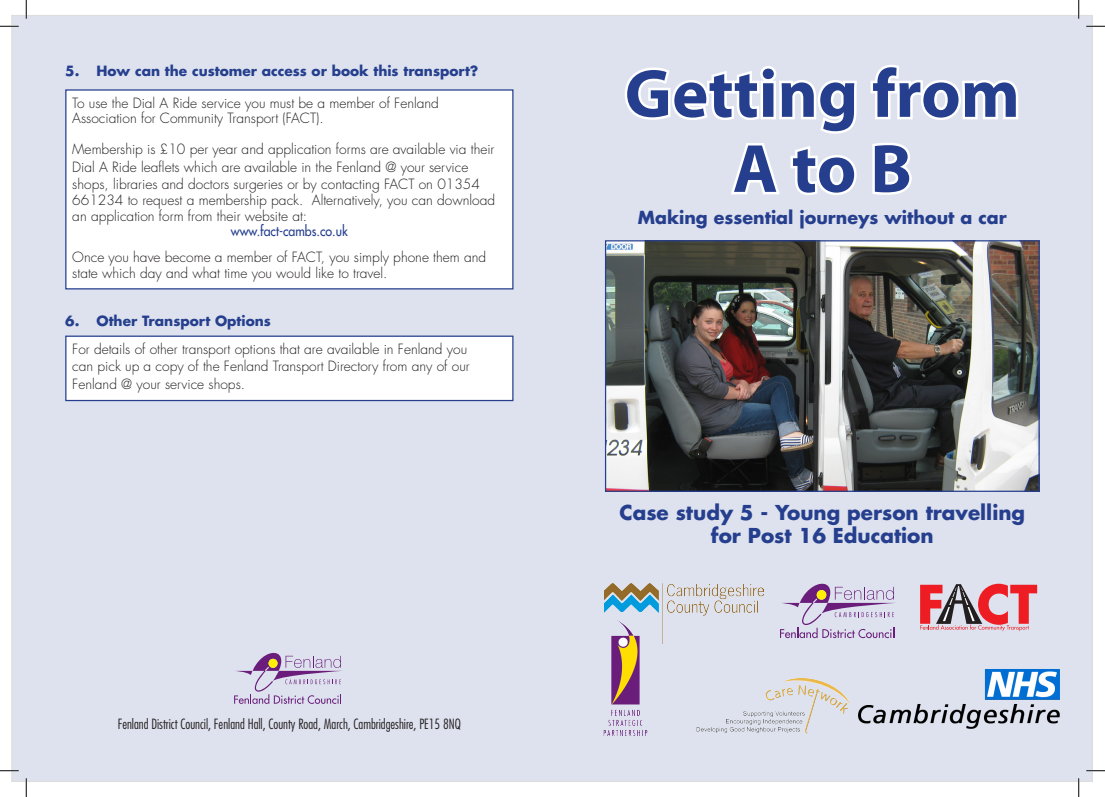
<style>
.page{position:relative;width:1105px;height:797px;background:#fff}
.page>*{position:absolute;margin:0;border:0;box-sizing:border-box;transform-origin:0 0}
.t1{font:700 68.75px "Myriad Pro";color:#253f8e}
.t2{font:700 20px/23.8px "Futura";color:#253f8e;text-align:center}
.t3{font:700 17.5px "Futura";color:#253f8e}
.t4{font:300 13.75px/17.5px "Futura";color:#231f20}
.t5{font:300 condensed 13.75px "Futura";color:#231f20}
.t6{font:700 13.75px "Futura";color:#253f8e}
.t7{font:13.75px "Futura";color:#253f8e;scale:.9 1}
</style>
<div class="page">
<div style="left:12px;top:16px;width:1080px;height:765px;background:#dee2ee"></div>
<svg style="left:870px;top:65px;width:148px;height:55px"></svg>
<svg style="left:627px;top:66px;width:230px;height:129px"></svg>
<svg style="left:872px;top:143px;width:40px;height:52px"></svg>
<img style="left:607px;top:242px;width:431px;height:248px">
<div style="left:605px;top:240px;width:435px;height:252px;border:1px solid #253f8e"></div>
<svg style="left:234px;top:652px;width:108px;height:52px"></svg>
<svg style="left:268px;top:658px;width:10px;height:10px"></svg>
<svg style="left:780px;top:583px;width:115px;height:55px"></svg>
<div style="left:817px;top:590px;width:9px;height:9px;background:#fff101;border-radius:50%"></div>
<img style="left:858px;top:669px;width:202px;height:60px">
<img style="left:604px;top:583px;width:159px;height:60px">
<img style="left:604px;top:620px;width:45px;height:116px">
<img style="left:696px;top:678px;width:153px;height:56px">
<svg style="left:920px;top:583px;width:117px;height:48px"></svg>
<div style="left:65px;top:89px;width:448px;height:200px;background:#fff;border:1px solid #253f8e"></div>
<div style="left:65px;top:335px;width:448px;height:66px;background:#fff;border:1px solid #253f8e"></div>
<svg style="left:0;top:25px;width:19px;height:2px"></svg>
<svg style="left:1086px;top:25px;width:19px;height:2px"></svg>
<svg style="left:0;top:770px;width:19px;height:1px"></svg>
<svg style="left:1086px;top:770px;width:19px;height:1px"></svg>
<svg style="left:25px;top:0;width:2px;height:19px"></svg>
<svg style="left:25px;top:778px;width:2px;height:19px"></svg>
<svg style="left:1078px;top:0;width:1px;height:19px"></svg>
<svg style="left:1078px;top:778px;width:1px;height:19px"></svg>
<p class="t6" style="left:65px;top:62px;width:414px">5. How can the customer access or book this transport?</p>
<p class="t4" style="left:72px;top:94px;width:368px">To use the Dial A Ride service you must be a member of Fenland</p>
<p class="t4" style="left:72px;top:110px;width:253px">Association for Community Transport (FACT).</p>
<p class="t4" style="left:72px;top:141px;width:424px">Membership is £10 per year and application forms are available via their<br>Dial A Ride leaflets which are available in the Fenland @ your service shops, libraries and doctors surgeries or by contacting FACT on 01354</p>
<p class="t4" style="left:72px;top:192px;width:424px;line-height:15.6px">661234 to request a membership pack. Alternatively, you can download an application form from their website at:</p>
<p class="t7" style="left:231px;top:222px;width:132px">www.fact-cambs.co.uk</p>
<p class="t4" style="left:72px;top:249px;width:415px;line-height:15.6px">Once you have become a member of FACT, you simply phone them and state which day and what time you would like to travel.</p>
<p class="t6" style="left:65px;top:312px;width:207px">6. Other Transport Options</p>
<p class="t4" style="left:72px;top:340px;width:399px">For details of other transport options that are available in Fenland you can pick up a copy of the Fenland Transport Directory from any of our<br>Fenland @ your service shops.</p>
<p class="t5" style="left:118px;top:716px;width:345px">Fenland District Council, Fenland Hall, County Road, March, Cambridgeshire, PE15 8NQ</p>
<p class="t1" style="left:625px;top:49px;width:397px">Getting from</p>
<p class="t1" style="left:733px;top:124px;width:180px">A to B</p>
<p class="t3" style="left:638px;top:205px;width:370px">Making essential journeys without a car</p>
<p class="t2" style="left:619px;top:499px;width:407px">Case study 5 - Young person travelling for Post 16 Education</p>
</div>
